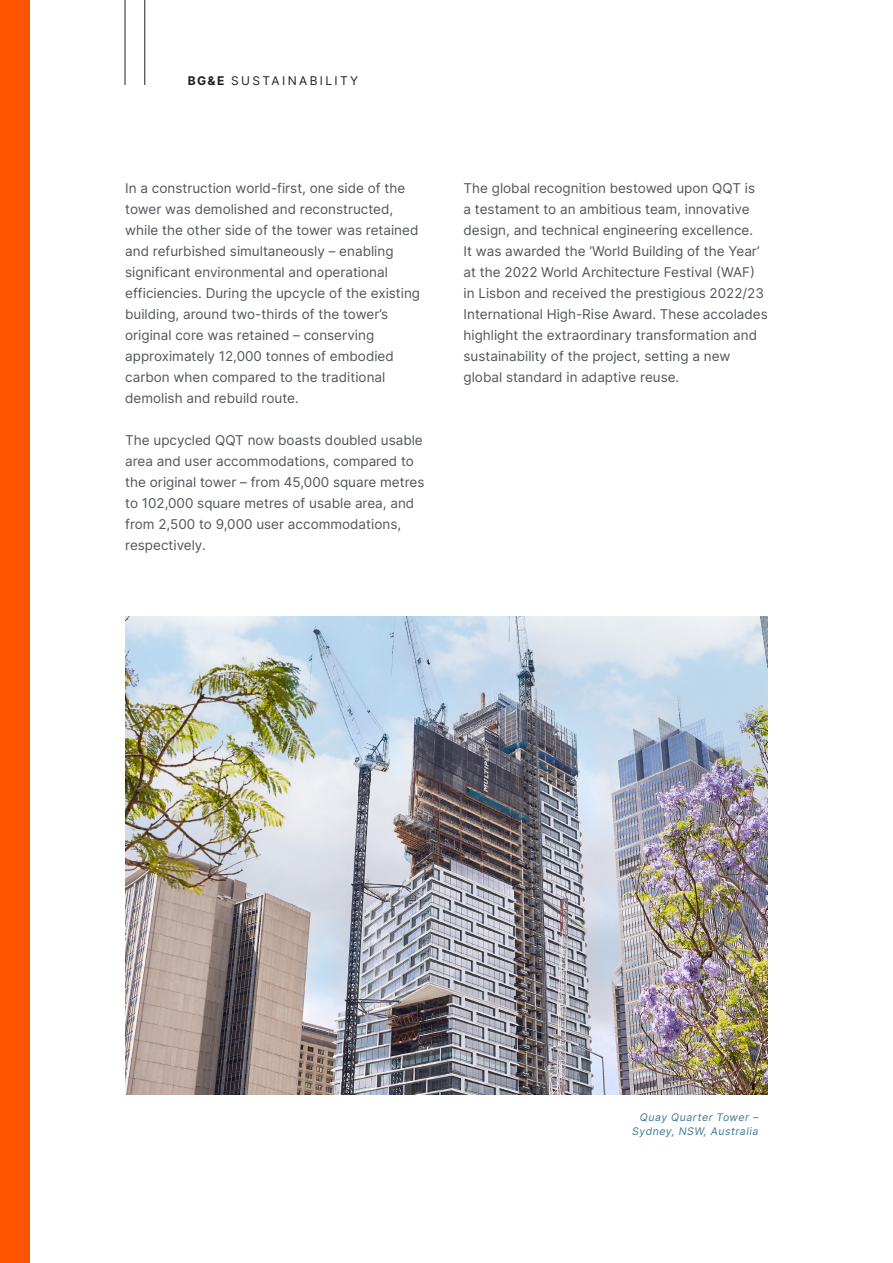
<style>
.page{position:relative;width:893px;height:1263px;background:#fff}
.page>*{position:absolute;margin:0;border:0;box-sizing:border-box;transform-origin:0 0}
.Body_Text_BG_E{font:13.5px/21px "Inter";color:#52555a}
.t1{font:12px "Inter";letter-spacing:.2em;color:#231f20}
.t2{font:10.5px "Inter";letter-spacing:.05em;color:#3f7a96}
</style>
<div class="page">
<img style="left:125px;top:617px;width:643px;height:477px">
<hr style="left:125px;top:0;width:1px;height:85px;background:#231f20">
<div style="left:0;top:0;width:30px;height:1263px;background:#f50"></div>
<hr style="left:144px;top:0;width:1px;height:85px;background:#231f20">
<p class="t1" style="left:188px;top:72px;width:172px">BG&amp;E SUSTAINABILITY</p>
<p class="Body_Text_BG_E" style="left:125px;top:177px;width:296px">In a construction world-first, one side of the tower was demolished and reconstructed, while the other side of the tower was retained and refurbished simultaneously – enabling significant environmental and operational efficiencies. During the upcycle of the existing building, around two-thirds of the tower’s original core was retained – conserving approximately 12,000 tonnes of embodied carbon when compared to the traditional demolish and rebuild route.</p>
<p class="Body_Text_BG_E" style="left:125px;top:429px;width:301px">The upcycled QQT now boasts doubled usable area and user accommodations, compared to the original tower – from 45,000 square metres to 102,000 square metres of usable area, and from 2,500 to 9,000 user accommodations, respectively.</p>
<p class="Body_Text_BG_E" style="left:464px;top:177px;width:306px">The global recognition bestowed upon QQT is<br>a testament to an ambitious team, innovative design, and technical engineering excellence.<br>It was awarded the ‘World Building of the Year’ at the 2022 World Architecture Festival (WAF) in Lisbon and received the prestigious 2022/23<br>International High-Rise Award. These accolades highlight the extraordinary transformation and sustainability of the project, setting a new global standard in adaptive reuse.</p>
<p class="t2" style="left:640px;top:1110px;width:120px">Quay Quarter Tower –</p>
<p class="t2" style="left:632px;top:1123px;width:128px">Sydney, NSW, Australia</p>
</div>
